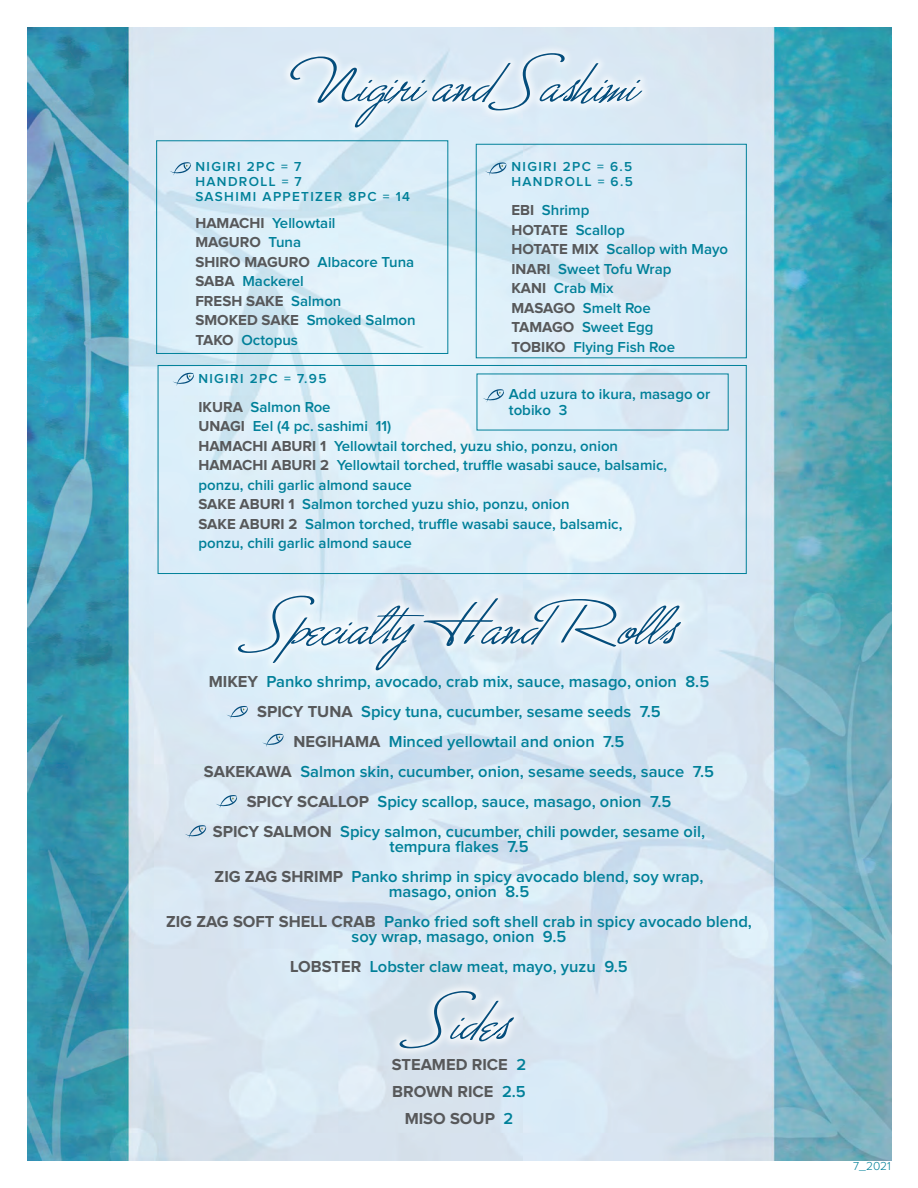
<style>
.page{position:relative;width:918px;height:1188px;background:#fff}
.page>*{position:absolute;margin:0;border:0;box-sizing:border-box;transform-origin:0 0}
.t1{font:600 16.5px/30px "Proxima Nova";color:#008099;text-align:center}
.t2{font:700 16.5px/27px "Proxima Nova";color:#57585a;text-align:center}
.t3{font:600 15px/19.5px "Proxima Nova";color:#008099}
.t4{font:600 13.5px/15px "Proxima Nova";letter-spacing:.1em;color:#008099}
.t5{font:300 12px "Proxima Nova";color:#008099}
.s1{font-weight:700;color:#57585a}
.s2{font-weight:600;color:#008099}
</style>
<div class="page">
<img style="left:28px;top:27px;width:864px;height:1134px">
<svg style="left:169px;top:162px;width:22px;height:14px"></svg>
<svg style="left:485px;top:162px;width:21px;height:14px"></svg>
<svg style="left:185px;top:825px;width:21px;height:14px"></svg>
<svg style="left:216px;top:795px;width:21px;height:13px"></svg>
<svg style="left:262px;top:734px;width:22px;height:13px"></svg>
<svg style="left:226px;top:706px;width:22px;height:13px"></svg>
<svg style="left:172px;top:373px;width:22px;height:13px"></svg>
<div style="left:390px;top:981px;width:134px;height:77px;background:#d7e3ee"></div>
<svg style="left:399px;top:991px;width:115px;height:57px"></svg>
<div style="left:229px;top:586px;width:461px;height:94px;background:#fff;opacity:.75"></div>
<svg style="left:238px;top:596px;width:443px;height:74px;background:#ccdeeb"></svg>
<div style="left:280px;top:43px;width:372px;height:94px;background:#fff;opacity:.75"></div>
<svg style="left:290px;top:53px;width:352px;height:75px;background:#cddfec"></svg>
<svg style="left:483px;top:389px;width:21px;height:14px"></svg>
<div style="left:158px;top:365px;width:589px;height:209px;border:1px solid #008099"></div>
<div style="left:476px;top:144px;width:271px;height:214px;border:1px solid #008099"></div>
<div style="left:156px;top:140px;width:292px;height:214px;border:1px solid #008099"></div>
<p class="t4" style="left:195px;top:160px;width:216px">NIGIRI 2PC = 7<br>HANDROLL = 7<br>SASHIMI APPETIZER 8PC = 14</p>
<p class="t4" style="left:511px;top:160px;width:123px">NIGIRI 2PC = 6.5<br>HANDROLL = 6.5</p>
<p class="t3" style="left:195px;top:213px;width:222px"><span class="s1">HAMACHI</span> Yellowtail<br><span class="s1">MAGURO</span> Tuna<br><span class="s1">SHIRO MAGURO</span> Albacore Tuna<br><span class="s1">SABA</span> Mackerel<br><span class="s1">FRESH SAKE</span> Salmon<br><span class="s1">SMOKED SAKE</span> Smoked Salmon<br><span class="s1">TAKO</span> Octopus</p>
<p class="t3" style="left:511px;top:201px;width:218px"><span class="s1">EBI</span> Shrimp<br><span class="s1">HOTATE</span> Scallop<br><span class="s1">HOTATE MIX</span> Scallop with Mayo<br><span class="s1">INARI</span> Sweet Tofu Wrap<br><span class="s1">KANI</span> Crab Mix<br><span class="s1">MASAGO</span> Smelt Roe<br><span class="s1">TAMAGO</span> Sweet Egg<br><span class="s1">TOBIKO</span> Flying Fish Roe</p>
<p class="t4" style="left:198px;top:372px;width:130px">NIGIRI 2PC = 7.95</p>
<p class="t3" style="left:198px;top:398px;width:470px"><span class="s1">IKURA</span> Salmon Roe<br><span class="s1">UNAGI</span> Eel (4 pc. sashimi 11)<br><span class="s1">HAMACHI ABURI 1</span> Yellowtail torched, yuzu shio, ponzu, onion <span class="s1">HAMACHI ABURI 2</span> Yellowtail torched, truffle wasabi sauce, balsamic, ponzu, chili garlic almond sauce<br><span class="s1">SAKE ABURI 1</span> Salmon torched yuzu shio, ponzu, onion<br><span class="s1">SAKE ABURI 2</span> Salmon torched, truffle wasabi sauce, balsamic, ponzu, chili garlic almond sauce</p>
<p class="t3" style="left:509px;top:386px;width:203px;line-height:16.5px">Add uzura to ikura, masago or tobiko 3</p>
<p class="t1" style="left:204px;top:668px;width:512px"><span class="s1">MIKEY</span> Panko shrimp, avocado, crab mix, sauce, masago, onion 8.5<br><span class="s1">SPICY TUNA</span> Spicy tuna, cucumber, sesame seeds 7.5<br><span class="s1">NEGIHAMA</span> Minced yellowtail and onion 7.5<br><span class="s1">SAKEKAWA</span> Salmon skin, cucumber, onion, sesame seeds, sauce 7.5<br><span class="s1">SPICY SCALLOP</span> Spicy scallop, sauce, masago, onion 7.5<br><span class="s1">SPICY SALMON</span> Spicy salmon, cucumber, chili powder, sesame oil,</p>
<p class="t1" style="left:215px;top:833px;width:490px">tempura flakes 7.5<br><span class="s1">ZIG ZAG SHRIMP</span> Panko shrimp in spicy avocado blend, soy wrap,</p>
<p class="t1" style="left:166px;top:878px;width:587px">masago, onion 8.5<br><span class="s1">ZIG ZAG SOFT SHELL CRAB</span> Panko fried soft shell crab in spicy avocado blend,</p>
<p class="t1" style="left:290px;top:923px;width:339px">soy wrap, masago, onion 9.5<br><span class="s1">LOBSTER</span> Lobster claw meat, mayo, yuzu 9.5</p>
<p class="t2" style="left:392px;top:1052px;width:136px">STEAMED RICE <span class="s2">2<br></span>BROWN RICE <span class="s2">2.5<br></span>MISO SOUP <span class="s2">2</span></p>
<p class="t5" style="left:853px;top:1161px;width:39px">7_2021</p>
</div>
